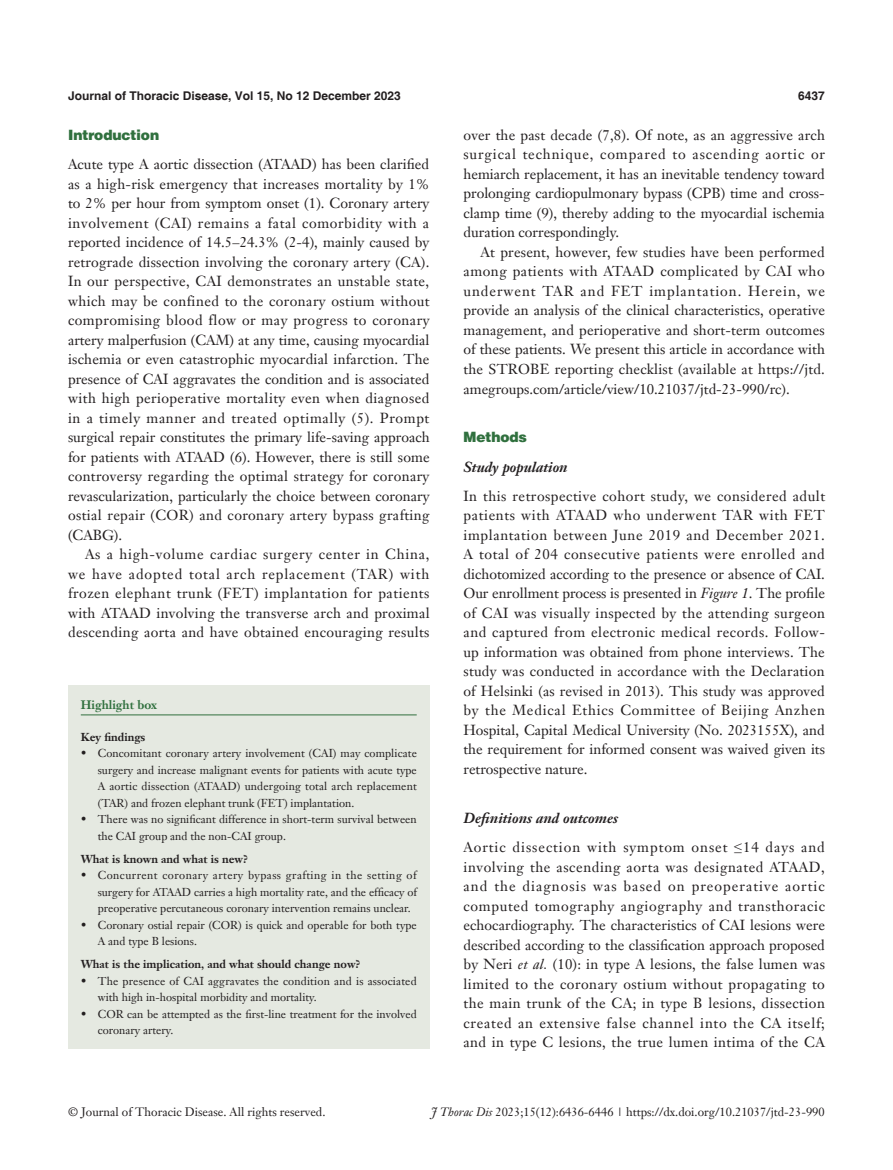
<style>
.page{position:relative;width:893px;height:1170px;background:#fff}
.page>*{position:absolute;margin:0;border:0;box-sizing:border-box;transform-origin:0 0}
.t1{font:14.25px/19.5px "Janson Text LT";letter-spacing:.015em;color:#231f20;text-align:justify}
._2ji-6_5{font:italic 700 14.25px "Janson Text LT";color:#231f20}
._1ji-6_5{font:900 14.25px "Helvetica";color:#30703e}
.t2{font:12px "Janson Text LT";color:#231f20}
.t3{font:700 12px "Helvetica";color:#231f20}
.Cite{font:700 12px "Janson Text LT";color:#30703e}
.Cite-2{font:11.25px/16.5px "Janson Text LT";color:#231f20}
.Cite-3{font:700 11.25px "Janson Text LT";color:#231f20}
.s1{font-style:italic}
.s2{font-family:"Times New Roman"}
</style>
<div class="page">
<div style="left:68px;top:685px;width:361px;height:363px;background:#e5e9e1"></div>
<hr style="left:81px;top:714px;width:336px;height:1px;background:#30703e">
<p class="t3" style="left:68px;top:88px;width:334px">Journal of Thoracic Disease, Vol 15, No 12 December 2023</p>
<p class="t3" style="left:798px;top:88px;width:28px">6437</p>
<p class="_1ji-6_5" style="left:68px;top:126px;width:93px">Introduction</p>
<p class="t1" style="left:68px;top:154px;width:363px">Acute type A aortic dissection (ATAAD) has been clarified as a high-risk emergency that increases mortality by 1% to 2% per hour from symptom onset (1). Coronary artery involvement (CAI) remains a fatal comorbidity with a reported incidence of 14.5–24.3% (2-4), mainly caused by retrograde dissection involving the coronary artery (CA).<br>In our perspective, CAI demonstrates an unstable state, which may be confined to the coronary ostium without compromising blood flow or may progress to coronary artery malperfusion (CAM) at any time, causing myocardial ischemia or even catastrophic myocardial infarction. The presence of CAI aggravates the condition and is associated with high perioperative mortality even when diagnosed in a timely manner and treated optimally (5). Prompt surgical repair constitutes the primary life-saving approach for patients with ATAAD (6). However, there is still some controversy regarding the optimal strategy for coronary revascularization, particularly the choice between coronary ostial repair (COR) and coronary artery bypass grafting (CABG).</p>
<p class="t1" style="left:68px;top:544px;width:363px;text-indent:17px">As a high-volume cardiac surgery center in China, we have adopted total arch replacement (TAR) with frozen elephant trunk (FET) implantation for patients with ATAAD involving the transverse arch and proximal descending aorta and have obtained encouraging results</p>
<p class="Cite" style="left:81px;top:696px;width:78px">Highlight box</p>
<p class="Cite-3" style="left:81px;top:729px;width:66px">Key findings</p>
<p class="Cite-2" style="left:98px;top:745px;width:321px;text-align:justify;text-indent:-17px">• Concomitant coronary artery involvement (CAI) may complicate surgery and increase malignant events for patients with acute type A aortic dissection (ATAAD) undergoing total arch replacement (TAR) and frozen elephant trunk (FET) implantation.</p>
<p class="Cite-2" style="left:98px;top:811px;width:320px;text-indent:-17px">• There was no significant difference in short-term survival between the CAI group and the non-CAI group.</p>
<p class="Cite-3" style="left:81px;top:851px;width:169px">What is known and what is new?</p>
<p class="Cite-2" style="left:98px;top:867px;width:321px;text-align:justify;text-indent:-17px">• Concurrent coronary artery bypass grafting in the setting of surgery for ATAAD carries a high mortality rate, and the efficacy of preoperative percutaneous coronary intervention remains unclear.</p>
<p class="Cite-2" style="left:98px;top:916px;width:320px;text-indent:-17px">• Coronary ostial repair (COR) is quick and operable for both type<br>A and type B lesions.</p>
<p class="Cite-3" style="left:81px;top:957px;width:281px">What is the implication, and what should change now?</p>
<p class="Cite-2" style="left:98px;top:972px;width:320px;text-indent:-17px">• The presence of CAI aggravates the condition and is associated with high in-hospital morbidity and mortality.</p>
<p class="Cite-2" style="left:98px;top:1005px;width:320px;text-indent:-17px">• COR can be attempted as the first-line treatment for the involved coronary artery.</p>
<p class="t1" style="left:463px;top:125px;width:363px">over the past decade (7,8). Of note, as an aggressive arch surgical technique, compared to ascending aortic or hemiarch replacement, it has an inevitable tendency toward prolonging cardiopulmonary bypass (CPB) time and cross&shy;clamp time (9), thereby adding to the myocardial ischemia duration correspondingly.</p>
<p class="t1" style="left:463px;top:242px;width:363px;text-indent:17px">At present, however, few studies have been performed among patients with ATAAD complicated by CAI who underwent TAR and FET implantation. Herein, we provide an analysis of the clinical characteristics, operative management, and perioperative and short-term outcomes of these patients. We present this article in accordance with the STROBE reporting checklist (available at https://jtd. amegroups.com/article/view/10.21037/jtd-23-990/rc).</p>
<p class="_1ji-6_5" style="left:463px;top:428px;width:65px">Methods</p>
<p class="_2ji-6_5" style="left:463px;top:457px;width:106px">Study population</p>
<p class="t1" style="left:463px;top:486px;width:363px">In this retrospective cohort study, we considered adult patients with ATAAD who underwent TAR with FET implantation between June 2019 and December 2021.<br>A total of 204 consecutive patients were enrolled and dichotomized according to the presence or absence of CAI.<br>Our enrollment process is presented in <span class="s1">Figure 1</span>. The profile of CAI was visually inspected by the attending surgeon and captured from electronic medical records. Follow&shy;up information was obtained from phone interviews. The study was conducted in accordance with the Declaration of Helsinki (as revised in 2013). This study was approved by the Medical Ethics Committee of Beijing Anzhen Hospital, Capital Medical University (No. 2023155X), and the requirement for informed consent was waived given its retrospective nature.</p>
<p class="_2ji-6_5" style="left:463px;top:808px;width:156px">Definitions and outcomes</p>
<p class="t1" style="left:463px;top:837px;width:363px">Aortic dissection with symptom onset <span class="s2">≤</span>14 days and involving the ascending aorta was designated ATAAD, and the diagnosis was based on preoperative aortic computed tomography angiography and transthoracic echocardiography. The characteristics of CAI lesions were described according to the classification approach proposed by Neri <span class="s1">et al.</span> (10): in type A lesions, the false lumen was limited to the coronary ostium without propagating to the main trunk of the CA; in type B lesions, dissection created an extensive false channel into the CA itself; and in type C lesions, the true lumen intima of the CA</p>
<p class="t2" style="left:68px;top:1104px;width:259px">© Journal of Thoracic Disease. All rights reserved.</p>
<p class="t2" style="left:431px;top:1104px;width:395px"><span class="s1">J Thorac Dis</span> 2023;15(12):6436-6446 | https://dx.doi.org/10.21037/jtd-23-990</p>
</div>
